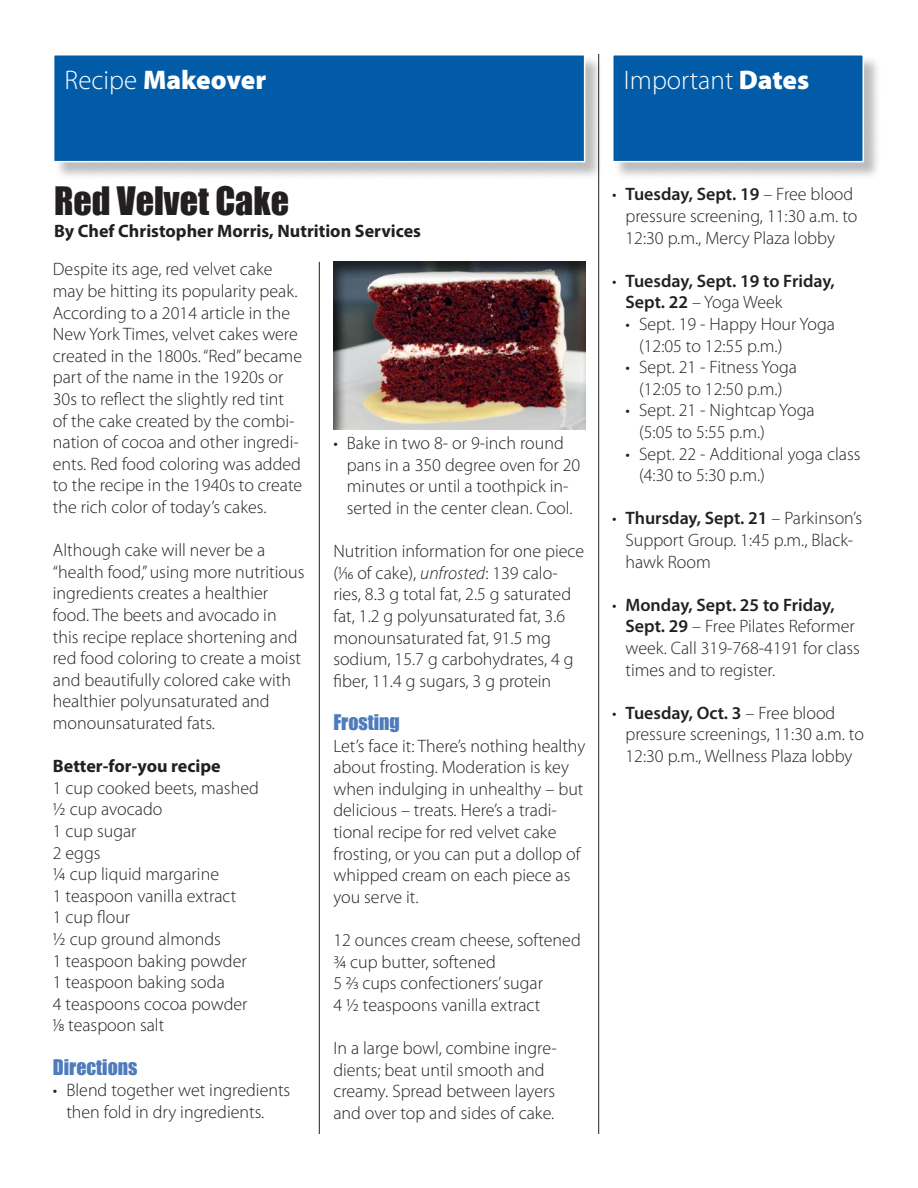
<style>
.page{position:relative;width:918px;height:1188px;background:#fff}
.page>*{position:absolute;margin:0;border:0;box-sizing:border-box;transform-origin:0 0}
.Head{font:36px "Impact";color:#231f20}
.t1{font:900 27px "Myriad Pro";color:#fff}
.t2{font:300 27px "Myriad Pro";color:#fff}
.Sub_head{font:19.8px "Impact";color:#4e7bbb}
.body{font:300 18px/21.6px "Myriad Pro";color:#231f20}
.bullet{font:300 18px/21.6px "Myriad Pro";color:#231f20}
.BODY_BOLD{font:700 18px "Myriad Pro";color:#231f20}
.bullet-2{font:600 18px/21.6px "Myriad Pro";color:#231f20}
.s1{font-weight:300}
.s2{font-weight:900}
.s3{font-style:italic}
.s4{font-weight:600}
</style>
<div class="page">
<hr style="left:598px;top:54px;width:1px;height:1080px;background:#231f20">
<div style="left:613px;top:55px;width:269px;height:125px;background:#231f20;opacity:.3"></div>
<div style="left:612px;top:54px;width:252px;height:108px;background:#015ba7;border:2px solid #fff"></div>
<div style="left:54px;top:55px;width:549px;height:125px;background:#231f20;opacity:.3"></div>
<div style="left:53px;top:54px;width:532px;height:108px;background:#015ba7;border:2px solid #fff"></div>
<div style="left:333px;top:260px;width:253px;height:171px;background:#231f20;opacity:.75"></div>
<hr style="left:319px;top:262px;width:1px;height:872px;background:#231f20">
<p class="t1" style="left:65px;top:61px;width:203px"><span class="s1">Recipe</span> Makeover</p>
<p class="t1" style="left:624px;top:61px;width:88px">Survey</p>
<p class="t2" style="left:624px;top:63px;width:187px">Important <span class="s2">Dates</span></p>
<p class="Head" style="left:54px;top:173px;width:237px">Red Velvet Cake</p>
<p class="BODY_BOLD" style="left:54px;top:219px;width:369px">By Chef Christopher Morris, Nutrition Services</p>
<p class="body" style="left:53px;top:258px;width:251px">Despite its age, red velvet cake may be hitting its popularity peak.<br>According to a 2014 article in the New York Times, velvet cakes were created in the 1800s. “Red” became part of the name in the 1920s or 30s to reflect the slightly red tint of the cake created by the combi&shy;nation of cocoa and other ingredi&shy;ents. Red food coloring was added to the recipe in the 1940s to create the rich color of today’s cakes.</p>
<p class="body" style="left:53px;top:539px;width:253px">Although cake will never be a “health food,” using more nutritious ingredients creates a healthier food. The beets and avocado in this recipe replace shortening and red food coloring to create a moist and beautifully colored cake with healthier polyunsaturated and monounsaturated fats.</p>
<p class="BODY_BOLD" style="left:53px;top:754px;width:169px">Better-for-you recipe</p>
<p class="body" style="left:53px;top:777px;width:207px">1 cup cooked beets, mashed</p>
<p class="body" style="left:53px;top:798px;width:111px">½ cup avocado</p>
<p class="body" style="left:53px;top:820px;width:85px">1 cup sugar</p>
<p class="body" style="left:53px;top:842px;width:49px">2 eggs</p>
<p class="body" style="left:53px;top:863px;width:168px">¼ cup liquid margarine</p>
<p class="body" style="left:53px;top:885px;width:185px">1 teaspoon vanilla extract</p>
<p class="body" style="left:53px;top:906px;width:79px">1 cup flour</p>
<p class="body" style="left:53px;top:928px;width:170px">½ cup ground almonds</p>
<p class="body" style="left:53px;top:950px;width:195px">1 teaspoon baking powder</p>
<p class="body" style="left:53px;top:971px;width:173px">1 teaspoon baking soda</p>
<p class="body" style="left:53px;top:993px;width:196px">4 teaspoons cocoa powder</p>
<p class="body" style="left:53px;top:1014px;width:113px">1/8 teaspoon salt</p>
<p class="Sub_head" style="left:53px;top:1051px;width:86px">Directions</p>
<p class="bullet" style="left:66px;top:1079px;width:225px;text-indent:-14px">• Blend together wet ingredients then fold in dry ingredients.</p>
<p class="bullet" style="left:347px;top:432px;width:235px;text-indent:-14px">• Bake in two 8- or 9-inch round pans in a 350 degree oven for 20 minutes or until a toothpick in&shy;serted in the center clean. Cool.</p>
<p class="body" style="left:333px;top:540px;width:252px">Nutrition information for one piece (1/16 of cake), <span class="s3">unfrosted</span>: 139 calo&shy;ries, 8.3 g total fat, 2.5 g saturated fat, 1.2 g polyunsaturated fat, 3.6 monounsaturated fat, 91.5 mg sodium, 15.7 g carbohydrates, 4 g fiber, 11.4 g sugars, 3 g protein</p>
<p class="Sub_head" style="left:333px;top:707px;width:68px">Frosting</p>
<p class="body" style="left:333px;top:735px;width:253px">Let’s face it: There’s nothing healthy about frosting. Moderation is key when indulging in unhealthy – but delicious – treats. Here’s a tradi&shy;tional recipe for red velvet cake frosting, or you can put a dollop of whipped cream on each piece as you serve it.</p>
<p class="body" style="left:333px;top:929px;width:249px">12 ounces cream cheese, softened</p>
<p class="body" style="left:333px;top:951px;width:164px">3/4 cup butter, softened</p>
<p class="body" style="left:333px;top:972px;width:211px">5 2/3 cups confectioners’ sugar</p>
<p class="body" style="left:333px;top:994px;width:208px">4 1/2 teaspoons vanilla extract</p>
<p class="body" style="left:333px;top:1037px;width:225px">In a large bowl, combine ingre&shy;dients; beat until smooth and creamy. Spread between layers and over top and sides of cake.</p>
<p class="bullet" style="left:626px;top:183px;width:233px;text-indent:-14px">• <span class="s4">Tuesday, Sept. 19</span> – Free blood pressure screening, 11:30 a.m. to<br>12:30 p.m., Mercy Plaza lobby</p>
<p class="bullet-2" style="left:626px;top:269px;width:211px;text-indent:-14px"><span class="s1">•</span> Tuesday, Sept. 19 to Friday,<br>Sept. 22 <span class="s1">– Yoga Week</span></p>
<p class="bullet" style="left:626px;top:313px;width:211px">• Sept. 19 - Happy Hour Yoga</p>
<p class="bullet" style="left:639px;top:335px;width:145px">(12:05 to 12:55 p.m.)</p>
<p class="bullet" style="left:626px;top:356px;width:173px">• Sept. 21 - Fitness Yoga</p>
<p class="bullet" style="left:639px;top:378px;width:145px">(12:05 to 12:50 p.m.)</p>
<p class="bullet" style="left:626px;top:399px;width:191px">• Sept. 21 - Nightcap Yoga</p>
<p class="bullet" style="left:639px;top:421px;width:127px">(5:05 to 5:55 p.m.)</p>
<p class="bullet" style="left:626px;top:443px;width:236px">• Sept. 22 - Additional yoga class</p>
<p class="bullet" style="left:639px;top:464px;width:127px">(4:30 to 5:30 p.m.)</p>
<p class="bullet" style="left:626px;top:507px;width:238px;text-indent:-14px">• <span class="s4">Thursday, Sept. 21</span> – Parkinson’s<br>Support Group. 1:45 p.m., Black&shy;hawk Room</p>
<p class="bullet" style="left:626px;top:594px;width:236px;text-indent:-14px">• <span class="s4">Monday, Sept. 25 to Friday,<br>Sept. 29</span> – Free Pilates Reformer week. Call 319-768-4191 for class times and to register.</p>
<p class="bullet" style="left:626px;top:702px;width:240px;text-indent:-14px">• <span class="s4">Tuesday, Oct. 3</span> – Free blood pressure screenings, 11:30 a.m. to<br>12:30 p.m., Wellness Plaza lobby</p>
</div>
